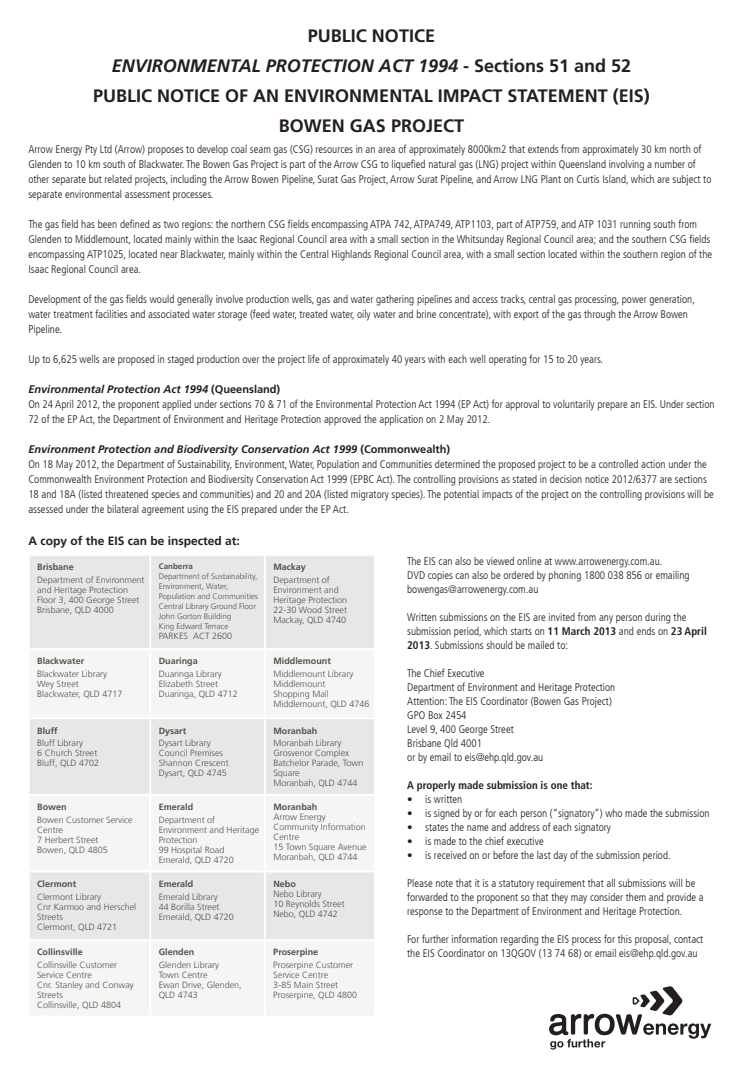
<style>
.page{position:relative;width:743px;height:1078px;background:#fff}
.page>*{position:absolute;margin:0;border:0;box-sizing:border-box;transform-origin:0 0}
.t1{font:700 18px/30.1px "Frutiger LT Com";color:#231f20;text-align:center}
.t2{font:700 12px "Frutiger LT Com";color:#231f20}
.t3{font:300 condensed 11px/15px "Frutiger LT Com";color:#231f20}
.t4{font:700 condensed 11px "Frutiger LT Com";color:#231f20}
.t5{font:300 9px/10px "Frutiger LT Com";color:#535249}
.t6{font:700 9px "Frutiger LT Com";color:#535249}
.t7{font:300 8px/10px "Frutiger LT Com";color:#535249}
.t8{font:700 8px "Frutiger LT Com";color:#535249}
.s1{font-style:italic}
.s2{font-weight:700;font-style:italic;font-stretch:normal}
.s3{font-weight:700;font-stretch:normal}
.s4{font-weight:700}
</style>
<div class="page">
<div style="left:30px;top:556px;width:344px;height:92px;background:#e6e7e9"></div>
<svg style="left:30px;top:719px;width:344px;height:219px;fill:#e6e7e9"></svg>
<hr style="left:149px;top:555px;width:2px;height:93px;background:#fff">
<hr style="left:264px;top:555px;width:2px;height:93px;background:#fff">
<hr style="left:149px;top:719px;width:2px;height:74px;background:#fff">
<hr style="left:264px;top:719px;width:2px;height:74px;background:#fff">
<hr style="left:28px;top:793px;width:122px;height:2px;background:#fff">
<hr style="left:150px;top:793px;width:115px;height:2px;background:#fff">
<hr style="left:149px;top:795px;width:2px;height:75px;background:#fff">
<hr style="left:265px;top:793px;width:111px;height:2px;background:#fff">
<hr style="left:264px;top:795px;width:2px;height:75px;background:#fff">
<hr style="left:28px;top:870px;width:122px;height:2px;background:#fff">
<hr style="left:150px;top:870px;width:115px;height:2px;background:#fff">
<hr style="left:149px;top:872px;width:2px;height:66px;background:#fff">
<hr style="left:265px;top:870px;width:111px;height:2px;background:#fff">
<hr style="left:264px;top:872px;width:2px;height:66px;background:#fff">
<svg style="left:549px;top:986px;width:162px;height:63px"></svg>
<h1 class="t1" style="left:93px;top:21px;width:558px">PUBLIC NOTICE<br><span class="s1">ENVIRONMENTAL PROTECTION ACT 1994</span> - Sections 51 and 52<br>PUBLIC NOTICE OF AN ENVIRONMENTAL IMPACT STATEMENT (EIS)<br>BOWEN GAS PROJECT</h1>
<p class="t3" style="left:28px;top:142px;width:684px">Arrow Energy Pty Ltd (Arrow) proposes to develop coal seam gas (CSG) resources in an area of approximately 8000km2 that extends from approximately 30 km north of Glenden to 10 km south of Blackwater. The Bowen Gas Project is part of the Arrow CSG to liquefied natural gas (LNG) project within Queensland involving a number of other separate but related projects, including the Arrow Bowen Pipeline, Surat Gas Project, Arrow Surat Pipeline, and Arrow LNG Plant on Curtis Island, which are subject to separate environmental assessment processes.</p>
<p class="t3" style="left:28px;top:217px;width:685px">The gas field has been defined as two regions: the northern CSG fields encompassing ATPA 742, ATPA749, ATP1103, part of ATP759, and ATP 1031 running south from Glenden to Middlemount, located mainly within the Isaac Regional Council area with a small section in the Whitsunday Regional Council area; and the southern CSG fields encompassing ATP1025, located near Blackwater, mainly within the Central Highlands Regional Council area, with a small section located within the southern region of the Isaac Regional Council area.</p>
<p class="t3" style="left:28px;top:292px;width:668px">Development of the gas fields would generally involve production wells, gas and water gathering pipelines and access tracks, central gas processing, power generation, water treatment facilities and associated water storage (feed water, treated water, oily water and brine concentrate), with export of the gas through the Arrow Bowen<br>Pipeline.</p>
<p class="t3" style="left:28px;top:352px;width:576px">Up to 6,625 wells are proposed in staged production over the project life of approximately 40 years with each well operating for 15 to 20 years.</p>
<p class="t3" style="left:28px;top:382px;width:688px"><span class="s2">Environmental Protection Act 1994</span> <span class="s3">(Queensland)<br></span>On 24 April 2012, the proponent applied under sections 70 &amp; 71 of the Environmental Protection Act 1994 (EP Act) for approval to voluntarily prepare an EIS. Under section<br>72 of the EP Act, the Department of Environment and Heritage Protection approved the application on 2 May 2012.</p>
<p class="t3" style="left:28px;top:442px;width:687px"><span class="s2">Environment Protection and Biodiversity Conservation Act 1999</span> <span class="s3">(Commonwealth)<br></span>On 18 May 2012, the Department of Sustainability, Environment, Water, Population and Communities determined the proposed project to be a controlled action under the Commonwealth Environment Protection and Biodiversity Conservation Act 1999 (EPBC Act). The controlling provisions as stated in decision notice 2012/6377 are sections 18 and 18A (listed threatened species and communities) and 20 and 20A (listed migratory species). The potential impacts of the project on the controlling provisions will be assessed under the bilateral agreement using the EIS prepared under the EP Act.</p>
<p class="t2" style="left:28px;top:534px;width:213px">A copy of the EIS can be inspected at:</p>
<p class="t6" style="left:37px;top:561px;width:38px">Brisbane</p>
<p class="t5" style="left:37px;top:574px;width:109px">Department of Environment and Heritage Protection<br>Floor 3, 400 George Street<br>Brisbane, QLD 4000</p>
<p class="t6" style="left:37px;top:655px;width:49px">Blackwater</p>
<p class="t5" style="left:37px;top:669px;width:87px">Blackwater Library<br>Wey Street<br>Blackwater, QLD 4717</p>
<p class="t6" style="left:37px;top:725px;width:22px">Bluff</p>
<p class="t5" style="left:37px;top:738px;width:63px">Bluff Library<br>6 Church Street<br>Bluff, QLD 4702</p>
<p class="t6" style="left:37px;top:801px;width:31px">Bowen</p>
<p class="t5" style="left:37px;top:814px;width:97px">Bowen Customer Service<br>Centre<br>7 Herbert Street<br>Bowen, QLD 4805</p>
<p class="t6" style="left:37px;top:878px;width:41px">Clermont</p>
<p class="t5" style="left:37px;top:891px;width:101px">Clermont Library<br>Cnr Karmoo and Herschel<br>Streets<br>Clermont, QLD 4721</p>
<p class="t6" style="left:37px;top:946px;width:47px">Collinsville</p>
<p class="t5" style="left:37px;top:959px;width:98px">Collinsville Customer<br>Service Centre<br>Cnr. Stanley and Conway<br>Streets<br>Collinsville, QLD 4804</p>
<p class="t8" style="left:159px;top:561px;width:36px">Canberra</p>
<p class="t7" style="left:159px;top:571px;width:101px">Department of Sustainability,<br>Environment, Water,<br>Population and Communities<br>Central Library Ground Floor<br>John Gorton Building<br>King Edward Terrace</p>
<p class="t5" style="left:159px;top:631px;width:75px">PARKES ACT 2600</p>
<p class="t6" style="left:159px;top:655px;width:41px">Duaringa</p>
<p class="t5" style="left:159px;top:669px;width:81px">Duaringa Library<br>Elizabeth Street<br>Duaringa, QLD 4712</p>
<p class="t6" style="left:159px;top:725px;width:29px">Dysart</p>
<p class="t5" style="left:159px;top:738px;width:71px">Dysart Library<br>Council Premises<br>Shannon Crescent<br>Dysart, QLD 4745</p>
<p class="t6" style="left:159px;top:801px;width:36px">Emerald</p>
<p class="t5" style="left:159px;top:814px;width:102px">Department of<br>Environment and Heritage<br>Protection<br>99 Hospital Road<br>Emerald, QLD 4720</p>
<p class="t6" style="left:159px;top:878px;width:36px">Emerald</p>
<p class="t5" style="left:159px;top:891px;width:77px">Emerald Library<br>44 Borilla Street<br>Emerald, QLD 4720</p>
<p class="t6" style="left:159px;top:946px;width:37px">Glenden</p>
<p class="t5" style="left:159px;top:959px;width:85px">Glenden Library<br>Town Centre<br>Ewan Drive, Glenden,<br>QLD 4743</p>
<p class="t6" style="left:273px;top:561px;width:34px">Mackay</p>
<p class="t5" style="left:273px;top:574px;width:75px">Department of<br>Environment and<br>Heritage Protection<br>22-30 Wood Street<br>Mackay, QLD 4740</p>
<p class="t6" style="left:273px;top:655px;width:59px">Middlemount</p>
<p class="t5" style="left:273px;top:669px;width:98px">Middlemount Library<br>Middlemount<br>Shopping Mall<br>Middlemount, QLD 4746</p>
<p class="t6" style="left:273px;top:725px;width:46px">Moranbah</p>
<p class="t5" style="left:273px;top:738px;width:92px">Moranbah Library<br>Grosvenor Complex<br>Batchelor Parade, Town<br>Square<br>Moranbah, QLD 4744</p>
<p class="t6" style="left:273px;top:801px;width:46px">Moranbah</p>
<p class="t5" style="left:273px;top:811px;width:95px">Arrow Energy<br>Community Information<br>Centre<br>15 Town Square Avenue<br>Moranbah, QLD 4744</p>
<p class="t6" style="left:273px;top:878px;width:24px">Nebo</p>
<p class="t5" style="left:273px;top:888px;width:73px">Nebo Library<br>10 Reynolds Street<br>Nebo, QLD 4742</p>
<p class="t6" style="left:273px;top:946px;width:46px">Proserpine</p>
<p class="t5" style="left:273px;top:959px;width:85px">Proserpine Customer<br>Service Centre<br>3-85 Main Street<br>Proserpine, QLD 4800</p>
<p class="t3" style="left:407px;top:554px;width:284px;line-height:14px">The EIS can also be viewed online at www.arrowenergy.com.au.<br>DVD copies can also be ordered by phoning 1800 038 856 or emailing bowengas@arrowenergy.com.au</p>
<p class="t3" style="left:407px;top:610px;width:301px;line-height:14px">Written submissions on the EIS are invited from any person during the submission period, which starts on <span class="s4">11 March 2013</span> and ends on <span class="s4">23 April<br>2013</span>. Submissions should be mailed to:</p>
<p class="t3" style="left:407px;top:666px;width:210px;line-height:14px">The Chief Executive<br>Department of Environment and Heritage Protection<br>Attention: The EIS Coordinator (Bowen Gas Project)<br>GPO Box 2454<br>Level 9, 400 George Street<br>Brisbane Qld 4001<br>or by email to eis@ehp.qld.gov.au</p>
<p class="t4" style="left:407px;top:778px;width:187px">A properly made submission is one that:</p>
<p class="t3" style="left:407px;top:791px;width:57px">• is written</p>
<p class="t3" style="left:407px;top:805px;width:304px">• is signed by or for each person (“signatory”) who made the submission</p>
<p class="t3" style="left:407px;top:819px;width:205px">• states the name and address of each signatory</p>
<p class="t3" style="left:407px;top:833px;width:138px">• is made to the chief executive</p>
<p class="t3" style="left:407px;top:847px;width:265px">• is received on or before the last day of the submission period.</p>
<p class="t3" style="left:407px;top:876px;width:298px;line-height:14px">Please note that it is a statutory requirement that all submissions will be forwarded to the proponent so that they may consider them and provide a response to the Department of Environment and Heritage Protection.</p>
<p class="t3" style="left:407px;top:932px;width:298px;line-height:14px">For further information regarding the EIS process for this proposal, contact the EIS Coordinator on 13QGOV (13 74 68) or email eis@ehp.qld.gov.au</p>
</div>
